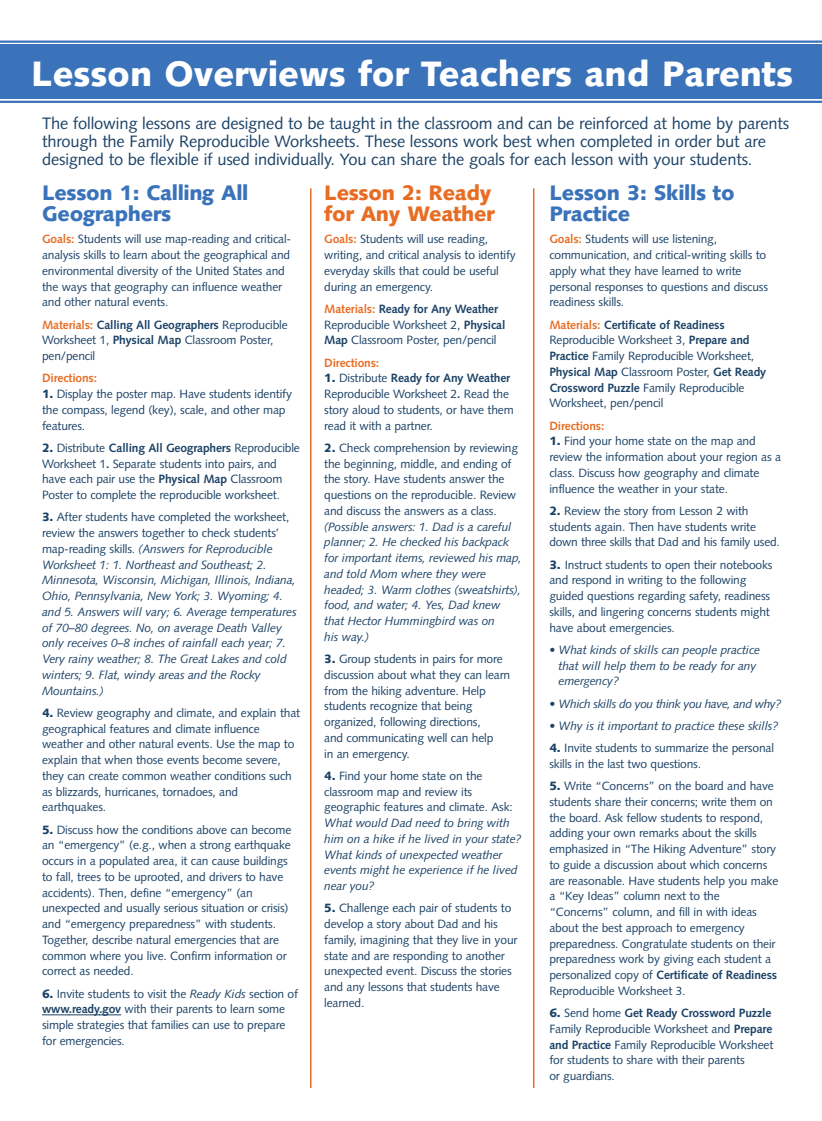
<style>
.page{position:relative;width:822px;height:1121px;background:#fff}
.page>*{position:absolute;margin:0;border:0;box-sizing:border-box;transform-origin:0 0}
.t1{font:900 35.25px "Syntax";letter-spacing:-.005em;color:#fff}
.t2{font:900 21px/21px "Syntax";letter-spacing:-.015em;color:#3a73ba}
.t3{font:900 21px/21px "Syntax";letter-spacing:-.015em;color:#e86d24}
.t4{font:16.5px/18px "Syntax";letter-spacing:-.01em;color:#1c4266}
.t5{font:12px/15.8px "Syntax";letter-spacing:-.015em;color:#1c4266}
.t6{font:italic 12px/15.8px "Syntax";letter-spacing:-.015em;color:#1c4266}
.t7{font:italic 12px "Syntax";letter-spacing:-.04em;color:#1c4266}
.t8{font:700 12px "Syntax";letter-spacing:-.015em;color:#e86d24}
.s1{font-weight:700;color:#e86d24}
.s2{font-weight:700}
.s3{font-weight:900}
.s4{font-weight:900;font-style:normal}
.s5{font-style:normal}
.s6{font-style:italic}
</style>
<div class="page">
<div style="left:0;top:45px;width:821px;height:54px;background:#3a73ba"></div>
<hr style="left:0;top:40px;width:821px;height:3px;background:#3a73ba">
<hr style="left:0;top:101px;width:821px;height:2px;background:#3a73ba">
<svg style="left:42px;top:1014px;width:79px;height:1px"></svg>
<hr style="left:310px;top:188px;width:1px;height:900px;background:#e86d24">
<hr style="left:532px;top:188px;width:2px;height:900px;background:#e86d24">
<h1 class="t1" style="left:31px;top:60px;width:763px">Lesson Overviews for Teachers and Parents</h1>
<p class="t4" style="left:42px;top:115px;width:748px">The following lessons are designed to be taught in the classroom and can be reinforced at home by parents through the Family Reproducible Worksheets. These lessons work best when completed in order but are designed to be flexible if used individually. You can share the goals for each lesson with your students.</p>
<h2 class="t2" style="left:42px;top:184px;width:208px">Lesson 1: Calling All<br>Geographers</h2>
<p class="t5" style="left:42px;top:232px;width:251px"><span class="s1">Goals:</span> Students will use map-reading and critical&shy;analysis skills to learn about the geographical and environmental diversity of the United States and the ways that geography can influence weather and other natural events.</p>
<p class="t5" style="left:42px;top:318px;width:247px"><span class="s1">Materials:</span> <span class="s2">Calling All Geographers</span> Reproducible<br>Worksheet 1, <span class="s2">Physical Map</span> Classroom Poster, pen/pencil</p>
<p class="t8" style="left:42px;top:373px;width:56px">Directions:</p>
<p class="t5" style="left:42px;top:387px;width:251px"><span class="s3">1.</span> Display the poster map. Have students identify the compass, legend (key), scale, and other map features.</p>
<p class="t5" style="left:42px;top:441px;width:259px"><span class="s3">2.</span> Distribute <span class="s2">Calling All Geographers</span> Reproducible Worksheet 1<span class="s2">.</span> Separate students into pairs, and have each pair use the <span class="s2">Physical Map</span> Classroom Poster to complete the reproducible worksheet.</p>
<p class="t6" style="left:42px;top:510px;width:256px"><span class="s4">3.</span> <span class="s5">After students have completed the worksheet, review the answers together to check students’ map-reading skills.</span> (Answers for Reproducible Worksheet 1: 1. Northeast and Southeast; 2.<br>Minnesota, Wisconsin, Michigan, Illinois, Indiana, Ohio, Pennsylvania, New York; 3. Wyoming; 4. and 5. Answers will vary; 6. Average temperatures of 70–80 degrees. No, on average Death Valley only receives 0–8 inches of rainfall each year; 7.<br>Very rainy weather; 8. The Great Lakes and cold winters; 9. Flat, windy areas and the Rocky Mountains.)</p>
<p class="t5" style="left:42px;top:706px;width:259px"><span class="s3">4.</span> Review geography and climate, and explain that geographical features and climate influence weather and other natural events. Use the map to explain that when those events become severe, they can create common weather conditions such as blizzards, hurricanes, tornadoes, and earthquakes.</p>
<p class="t5" style="left:42px;top:822px;width:251px"><span class="s3">5.</span> Discuss how the conditions above can become an “emergency” (e.g., when a strong earthquake occurs in a populated area, it can cause buildings to fall, trees to be uprooted, and drivers to have accidents). Then, define “emergency” (an unexpected and usually serious situation or crisis) and “emergency preparedness” with students.<br>Together, describe natural emergencies that are common where you live. Confirm information or correct as needed.</p>
<p class="t5" style="left:42px;top:986px;width:257px"><span class="s3">6.</span> Invite students to visit the <span class="s6">Ready Kids</span> section of <span class="s2">www.ready.gov</span> with their parents to learn some simple strategies that families can use to prepare for emergencies.</p>
<h2 class="t3" style="left:324px;top:184px;width:172px">Lesson 2: Ready for Any Weather</h2>
<p class="t5" style="left:324px;top:232px;width:193px"><span class="s1">Goals:</span> Students will use reading, writing, and critical analysis to identify everyday skills that could be useful during an emergency.</p>
<p class="t5" style="left:324px;top:302px;width:182px"><span class="s1">Materials:</span> <span class="s2">Ready for Any Weather<br></span>Reproducible Worksheet 2, <span class="s2">Physical<br>Map</span> Classroom Poster, pen/pencil</p>
<p class="t8" style="left:324px;top:358px;width:56px">Directions:</p>
<p class="t5" style="left:324px;top:371px;width:191px"><span class="s3">1.</span> Distribute <span class="s2">Ready for Any Weather<br></span>Reproducible Worksheet 2<span class="s2">.</span> Read the story aloud to students, or have them read it with a partner.</p>
<p class="t6" style="left:324px;top:441px;width:199px"><span class="s4">2.</span> <span class="s5">Check comprehension by reviewing the beginning, middle, and ending of the story. Have students answer the questions on the reproducible. Review and discuss the answers as a class. </span>(Possible answers: 1. Dad is a careful planner; 2. He checked his backpack for important items, reviewed his map, and told Mom where they were headed; 3. Warm clothes (sweatshirts), food, and water; 4. Yes, Dad knew that Hector Hummingbird was on<br>his way.)</p>
<p class="t5" style="left:324px;top:652px;width:187px"><span class="s3">3.</span> Group students in pairs for more discussion about what they can learn from the hiking adventure. Help students recognize that being organized, following directions,<br>and communicating well can help<br>in an emergency.</p>
<p class="t6" style="left:324px;top:769px;width:199px"><span class="s4">4.</span> <span class="s5">Find your home state on the classroom map and review its geographic features and climate. Ask:<br></span>What would Dad need to bring with him on a hike if he lived in your state?<br>What kinds of unexpected weather events might he experience if he lived near you?</p>
<p class="t5" style="left:324px;top:901px;width:195px"><span class="s3">5.</span> Challenge each pair of students to develop a story about Dad and his family, imagining that they live in your state and are responding to another unexpected event. Discuss the stories and any lessons that students have learned.</p>
<h2 class="t2" style="left:549px;top:184px;width:187px">Lesson 3: Skills to<br>Practice</h2>
<p class="t5" style="left:549px;top:232px;width:220px"><span class="s1">Goals:</span> Students will use listening, communication, and critical-writing skills to apply what they have learned to write personal responses to questions and discuss readiness skills.</p>
<p class="t5" style="left:549px;top:318px;width:218px"><span class="s1">Materials:</span> <span class="s2">Certificate of Readiness </span>Reproducible Worksheet 3, <span class="s2">Prepare and Practice</span> Family Reproducible Worksheet, <span class="s2">Physical Map</span> Classroom Poster, <span class="s2">Get Ready Crossword Puzzle</span> Family Reproducible Worksheet, pen/pencil</p>
<p class="t8" style="left:549px;top:420px;width:56px">Directions:</p>
<p class="t5" style="left:549px;top:434px;width:233px"><span class="s3">1.</span> Find your home state on the map and review the information about your region as a class. Discuss how geography and climate influence the weather in your state.</p>
<p class="t5" style="left:549px;top:504px;width:232px"><span class="s3">2.</span> Review the story from Lesson 2 with students again. Then have students write down three skills that Dad and his family used.</p>
<p class="t5" style="left:549px;top:558px;width:225px"><span class="s3">3.</span> Instruct students to open their notebooks and respond in writing to the following guided questions regarding safety, readiness skills, and lingering concerns students might have about emergencies.</p>
<p class="t6" style="left:558px;top:643px;width:203px;text-indent:-9px">• What kinds of skills can people practice that will help them to be ready for any emergency?</p>
<p class="t7" style="left:549px;top:698px;width:233px">• Which skills do you think you have, and why?</p>
<p class="t6" style="left:549px;top:719px;width:230px">• Why is it important to practice these skills?</p>
<p class="t5" style="left:549px;top:741px;width:226px"><span class="s3">4.</span> Invite students to summarize the personal skills in the last two questions.</p>
<p class="t5" style="left:549px;top:779px;width:230px"><span class="s3">5.</span> Write “Concerns” on the board and have students share their concerns; write them on the board. Ask fellow students to respond, adding your own remarks about the skills emphasized in “The Hiking Adventure” story to guide a discussion about which concerns are reasonable. Have students help you make a “Key Ideas” column next to the “Concerns” column, and fill in with ideas about the best approach to emergency preparedness. Congratulate students on their preparedness work by giving each student a personalized copy of <span class="s2">Certificate of Readiness </span>Reproducible Worksheet 3.</p>
<p class="t5" style="left:549px;top:1006px;width:225px"><span class="s3">6.</span> Send home <span class="s2">Get Ready Crossword Puzzle </span>Family Reproducible Worksheet and <span class="s2">Prepare and Practice</span> Family Reproducible Worksheet for students to share with their parents<br>or guardians.</p>
</div>
